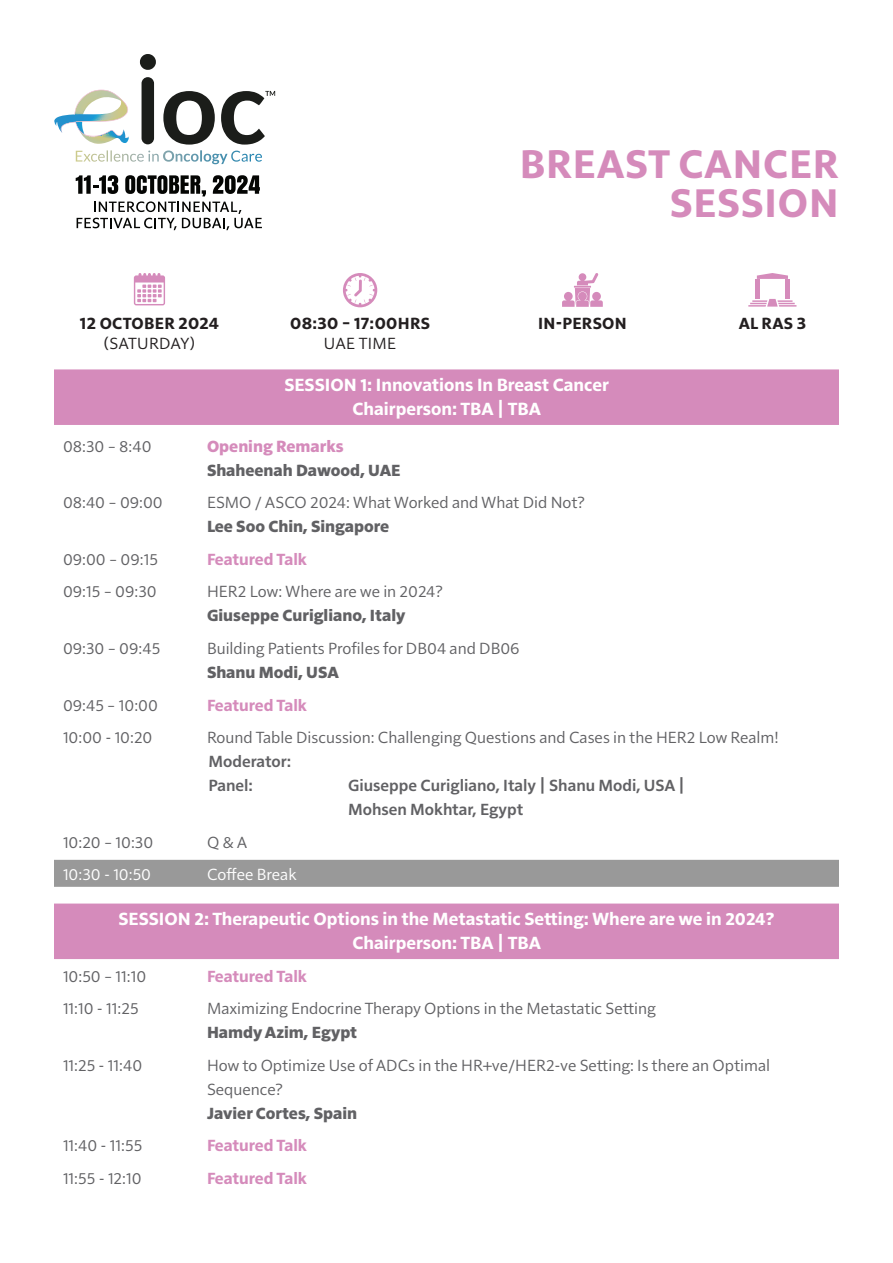
<style>
.page{position:relative;width:893px;height:1263px;background:#fff}
.page>*{position:absolute;margin:0;border:0;box-sizing:border-box;transform-origin:0 0}
.t1{font:700 40.8px/39px "Solitaire MVB Pro";letter-spacing:.02em;color:#d58bbb;text-align:right}
.t2{font:700 18px/24px "Solitaire MVB Pro";color:#fff;text-align:center}
.t3{font:16.5px/24px "Solitaire MVB Pro";color:#616164}
.t4{font:900 16.5px "Solitaire MVB Pro";color:#616164}
.t5{font:600 16.5px/24px "Solitaire MVB Pro";color:#616164}
.t6{font:700 16.5px "Solitaire MVB Pro";color:#d58bbb}
.t7{font:700 16.5px "Solitaire MVB Pro";letter-spacing:.02em;color:#231f20}
.t8{font:16.5px "Solitaire MVB Pro";color:#fff}
.t9{font:16.5px "Solitaire MVB Pro";letter-spacing:.02em;color:#231f20}
.t10{font:900 16.5px "Solitaire MVB Pro";color:#d58bbb}
</style>
<div class="page">
<div style="left:54px;top:369px;width:785px;height:32px;background:#d58bbb"></div>
<div style="left:54px;top:393px;width:785px;height:32px;background:#d58bbb"></div>
<div style="left:54px;top:860px;width:785px;height:27px;background:#999"></div>
<div style="left:54px;top:903px;width:785px;height:32px;background:#d58bbb"></div>
<div style="left:54px;top:927px;width:785px;height:32px;background:#d58bbb"></div>
<svg style="left:343px;top:273px;width:34px;height:34px"></svg>
<hr style="left:755px;top:280px;width:4px;height:19px;background:#d58bbb">
<hr style="left:786px;top:280px;width:4px;height:19px;background:#d58bbb">
<svg style="left:757px;top:273px;width:31px;height:6px"></svg>
<svg style="left:748px;top:299px;width:48px;height:8px"></svg>
<svg style="left:134px;top:273px;width:31px;height:32px"></svg>
<svg style="left:562px;top:273px;width:41px;height:34px"></svg>
<svg style="left:54px;top:54px;width:221px;height:110px"></svg>
<svg style="left:76px;top:175px;width:186px;height:55px"></svg>
<h1 class="t1" style="left:520px;top:142px;width:320px">BREAST CANCER<br>SESSION</h1>
<p class="t7" style="left:290px;top:312px;width:141px">08:30 – 17:00HRS</p>
<p class="t9" style="left:324px;top:331px;width:74px">UAE TIME</p>
<p class="t7" style="left:80px;top:312px;width:141px">12 OCTOBER 2024</p>
<p class="t7" style="left:739px;top:312px;width:69px">AL RAS 3</p>
<p class="t9" style="left:104px;top:331px;width:93px">(SATURDAY)</p>
<p class="t7" style="left:538px;top:312px;width:90px">IN-PERSON</p>
<p class="t2" style="left:284px;top:372px;width:326px">SESSION 1: Innovations In Breast Cancer<br>Chairperson: TBA | TBA</p>
<p class="t3" style="left:63px;top:433px;width:90px">08:30 – 8:40</p>
<p class="t10" style="left:207px;top:435px;width:138px">Opening Remarks</p>
<p class="t4" style="left:207px;top:459px;width:195px">Shaheenah Dawood, UAE</p>
<p class="t3" style="left:63px;top:490px;width:101px">08:40 – 09:00</p>
<p class="t3" style="left:207px;top:490px;width:379px">ESMO / ASCO 2024: What Worked and What Did Not?</p>
<p class="t4" style="left:207px;top:516px;width:184px">Lee Soo Chin, Singapore</p>
<p class="t3" style="left:63px;top:546px;width:97px">09:00 – 09:15</p>
<p class="t6" style="left:207px;top:548px;width:102px">Featured Talk</p>
<p class="t3" style="left:63px;top:579px;width:95px">09:15 – 09:30</p>
<p class="t3" style="left:207px;top:579px;width:237px">HER2 Low: Where are we in 2024?</p>
<p class="t4" style="left:207px;top:605px;width:200px">Giuseppe Curigliano, Italy</p>
<p class="t3" style="left:63px;top:635px;width:99px">09:30 – 09:45</p>
<p class="t3" style="left:207px;top:635px;width:314px">Building Patients Profiles for DB04 and DB06</p>
<p class="t4" style="left:207px;top:661px;width:133px">Shanu Modi, USA</p>
<p class="t3" style="left:63px;top:692px;width:96px">09:45 – 10:00</p>
<p class="t6" style="left:207px;top:693px;width:102px">Featured Talk</p>
<p class="t3" style="left:63px;top:724px;width:91px">10:00 - 10:20</p>
<p class="t3" style="left:207px;top:724px;width:573px">Round Table Discussion: Challenging Questions and Cases in the HER2 Low Realm!</p>
<p class="t5" style="left:208px;top:748px;width:84px">Moderator:<br>Panel:</p>
<p class="t5" style="left:348px;top:772px;width:339px">Giuseppe Curigliano, Italy | Shanu Modi, USA |<br>Mohsen Mokhtar, Egypt</p>
<p class="t3" style="left:63px;top:829px;width:92px">10:20 – 10:30</p>
<p class="t3" style="left:207px;top:829px;width:42px">Q &amp; A</p>
<p class="t8" style="left:63px;top:863px;width:90px">10:30 - 10:50</p>
<p class="t8" style="left:207px;top:863px;width:91px">Coffee Break</p>
<p class="t2" style="left:118px;top:906px;width:657px">SESSION 2: Therapeutic Options in the Metastatic Setting: Where are we in 2024?<br>Chairperson: TBA | TBA</p>
<p class="t3" style="left:63px;top:963px;width:85px">10:50 – 11:10</p>
<p class="t6" style="left:207px;top:965px;width:102px">Featured Talk</p>
<p class="t3" style="left:63px;top:995px;width:77px">11:10 - 11:25</p>
<p class="t3" style="left:207px;top:995px;width:450px">Maximizing Endocrine Therapy Options in the Metastatic Setting</p>
<p class="t4" style="left:207px;top:1021px;width:152px">Hamdy Azim, Egypt</p>
<p class="t3" style="left:63px;top:1052px;width:81px">11:25 - 11:40</p>
<p class="t3" style="left:207px;top:1052px;width:565px">How to Optimize Use of ADCs in the HR+ve/HER2-ve Setting: Is there an Optimal<br>Sequence?</p>
<p class="t4" style="left:207px;top:1102px;width:152px">Javier Cortes, Spain</p>
<p class="t3" style="left:63px;top:1132px;width:81px">11:40 - 11:55</p>
<p class="t6" style="left:207px;top:1134px;width:102px">Featured Talk</p>
<p class="t3" style="left:63px;top:1165px;width:80px">11:55 - 12:10</p>
<p class="t6" style="left:207px;top:1167px;width:102px">Featured Talk</p>
</div>
